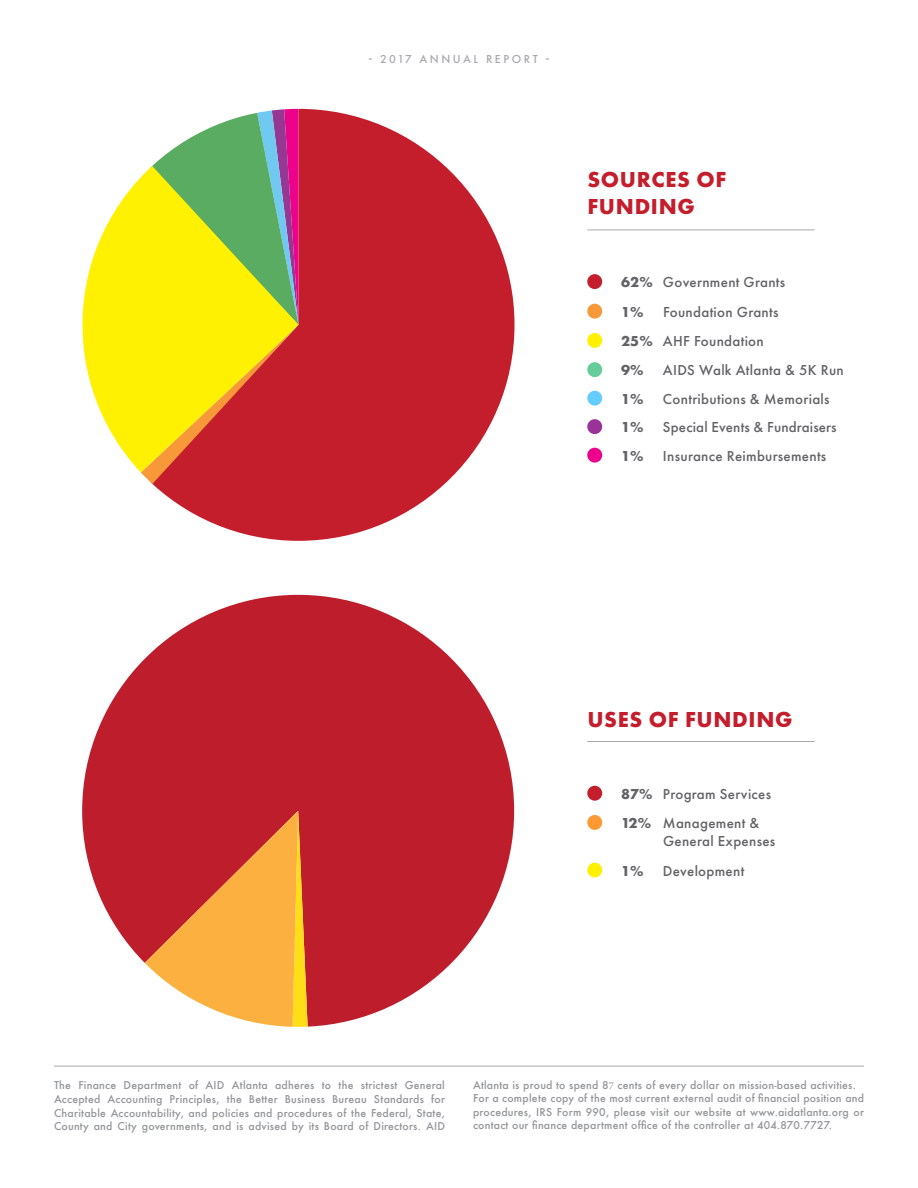
<style>
.page{position:relative;width:918px;height:1188px;background:#fff}
.page>*{position:absolute;margin:0;border:0;box-sizing:border-box;transform-origin:0 0}
.t1{font:700 22.5px/27px "Futura PT";letter-spacing:.03em;color:#c41d2c}
.t2{font:500 15px "Futura PT";letter-spacing:.02em;color:#636366}
.t3{font:700 15px "Futura PT";color:#636366}
.t4{font:500 12px "Futura PT";letter-spacing:.21em;color:#a8a9ad}
.t5{font:500 10.5px/13.5px "Futura";letter-spacing:.02em;color:#939598;text-align:justify}
.s1{font-weight:700}
.s2{font-family:"Minion Pro";font-weight:400}
</style>
<div class="page">
<svg style="left:157px;top:109px;width:357px;height:432px;fill:#c41d2c"></svg>
<svg style="left:157px;top:109px;width:142px;height:379px"></svg>
<svg style="left:82px;top:148px;width:216px;height:340px"></svg>
<svg style="left:82px;top:595px;width:432px;height:432px;fill:#be1d2c"></svg>
<svg style="left:145px;top:811px;width:163px;height:216px;background:#e58447"></svg>
<hr style="left:54px;top:1066px;width:810px;height:1px;background:#a8a9ad">
<div style="left:587px;top:274px;width:15px;height:15px;background:#c41d2c;border-radius:50%"></div>
<div style="left:587px;top:333px;width:15px;height:15px;background:#fff101;border-radius:50%"></div>
<div style="left:587px;top:362px;width:15px;height:15px;background:#6c9;border-radius:50%"></div>
<div style="left:587px;top:391px;width:15px;height:15px;background:#6cf;border-radius:50%"></div>
<div style="left:587px;top:419px;width:15px;height:15px;background:#939;border-radius:50%"></div>
<div style="left:587px;top:448px;width:15px;height:15px;background:#ed028c;border-radius:50%"></div>
<hr style="left:587px;top:230px;width:228px;height:1px;background:#a8a9ad">
<div style="left:587px;top:786px;width:15px;height:15px;background:#c41d2c;border-radius:50%"></div>
<div style="left:587px;top:815px;width:15px;height:15px;background:#f93;border-radius:50%"></div>
<div style="left:587px;top:863px;width:15px;height:15px;background:#fff101;border-radius:50%"></div>
<hr style="left:587px;top:741px;width:228px;height:1px;background:#a8a9ad">
<div style="left:587px;top:304px;width:15px;height:15px;background:#f79938;border-radius:50%"></div>
<p class="t4" style="left:368px;top:52px;width:183px">- 2017 ANNUAL REPORT -</p>
<p class="t1" style="left:587px;top:166px;width:141px">SOURCES OF<br>FUNDING</p>
<p class="t2" style="left:621px;top:273px;width:166px"><span class="s1">62%</span> Government Grants</p>
<p class="t3" style="left:621px;top:302px;width:24px">1%</p>
<p class="t2" style="left:663px;top:303px;width:117px">Foundation Grants</p>
<p class="t2" style="left:621px;top:332px;width:144px"><span class="s1">25%</span> AHF Foundation</p>
<p class="t3" style="left:621px;top:361px;width:24px">9%</p>
<p class="t2" style="left:663px;top:361px;width:182px">AIDS Walk Atlanta &amp; 5K Run</p>
<p class="t3" style="left:621px;top:389px;width:24px">1%</p>
<p class="t2" style="left:663px;top:390px;width:168px">Contributions &amp; Memorials</p>
<p class="t3" style="left:621px;top:418px;width:24px">1%</p>
<p class="t2" style="left:663px;top:418px;width:175px">Special Events &amp; Fundraisers</p>
<p class="t3" style="left:621px;top:446px;width:24px">1%</p>
<p class="t2" style="left:663px;top:447px;width:165px">Insurance Reimbursements</p>
<p class="t1" style="left:587px;top:706px;width:207px">USES OF FUNDING</p>
<p class="t2" style="left:621px;top:785px;width:152px"><span class="s1">87%</span> Program Services</p>
<p class="t2" style="left:621px;top:814px;width:140px"><span class="s1">12%</span> Management &amp;</p>
<p class="t2" style="left:663px;top:832px;width:114px">General Expenses</p>
<p class="t3" style="left:621px;top:861px;width:24px">1%</p>
<p class="t2" style="left:663px;top:862px;width:83px">Development</p>
<p class="t5" style="left:54px;top:1079px;width:393px">The Finance Department of AID Atlanta adheres to the strictest General Accepted Accounting Principles, the Better Business Bureau Standards for Charitable Accountability, and policies and procedures of the Federal, State, County and City governments, and is advised by its Board of Directors. AID</p>
<p class="t5" style="left:473px;top:1078px;width:393px;text-align:left">Atlanta is proud to spend 8<span class="s2">7</span> cents of every dollar on mission-based activities.<br>For a complete copy of the most current external audit of financial position and procedures, IRS Form 990, please visit our website at www.aidatlanta.org or contact our finance department office of the controller at 404.870.7727.</p>
</div>
